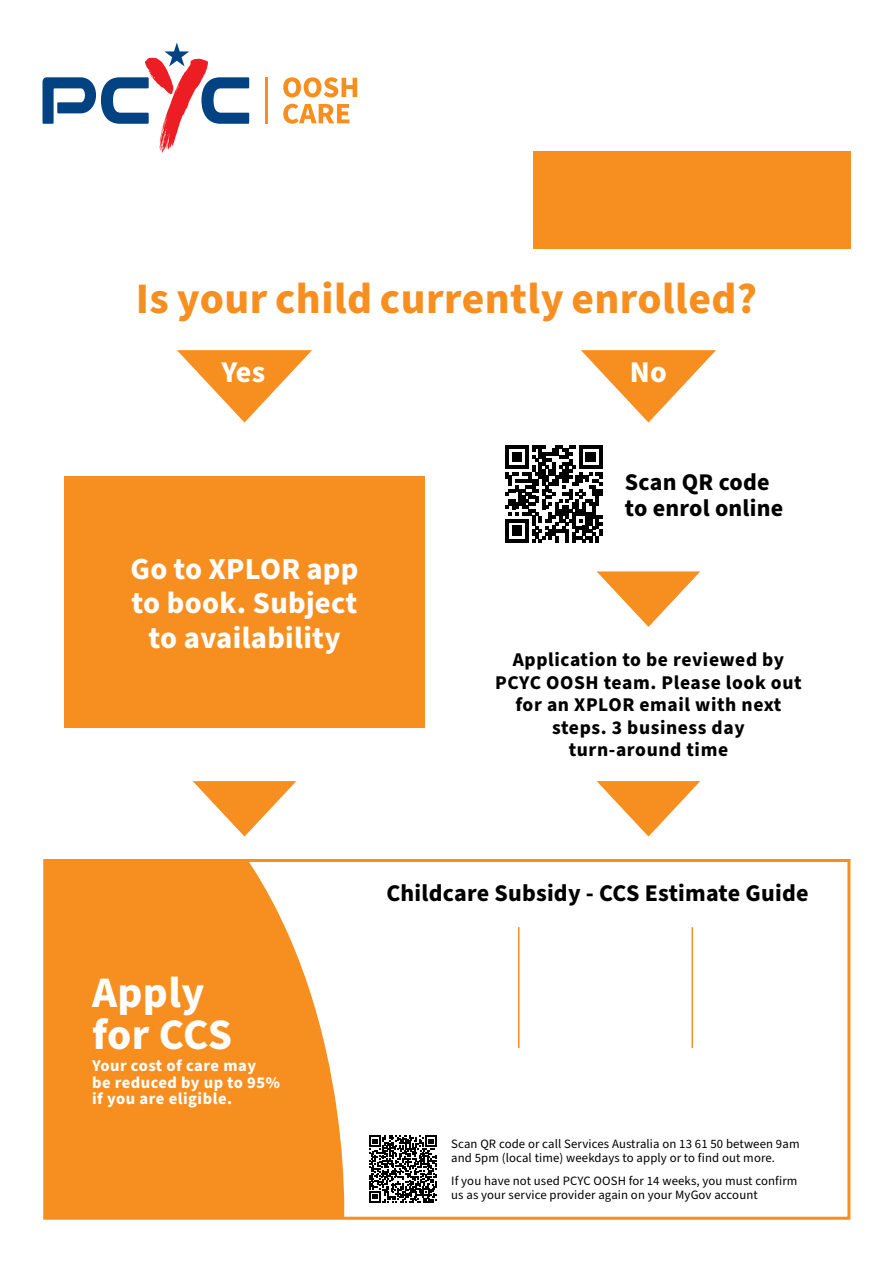
<style>
.page{position:relative;width:893px;height:1263px;background:#fff}
.page>*{position:absolute;margin:0;border:0;box-sizing:border-box;transform-origin:0 0}
.t1{font:700 43.5px "Source Sans Pro";letter-spacing:.01em;color:#f78f20}
.t2{font:700 43.5px/42px "Source Sans Pro";letter-spacing:.01em;color:#fff}
.t3{font:700 30.6px/34.3px "Source Sans Pro";letter-spacing:.01em;color:#fff;text-align:center}
.t4{font:700 30.15px "Source Sans Pro";color:#fff}
.t5{font:700 24px/26.8px "Source Sans Pro";letter-spacing:.01em;color:#000}
.t6{font:700 19.5px/22.5px "Source Sans Pro";letter-spacing:.03em;color:#000;text-align:center}
.t7{font:700 16.5px/16.5px "Source Sans Pro";letter-spacing:.03em;color:#fff}
.t8{font:12.75px/14.2px "Source Sans Pro";letter-spacing:.01em;color:#000}
</style>
<div class="page">
<svg style="left:47px;top:863px;width:298px;height:353px;background:#f79a36"></svg>
<div style="left:43px;top:859px;width:807px;height:361px;border:3px solid #f78f20"></div>
<div style="left:533px;top:151px;width:317px;height:98px;background:#f78f20"></div>
<svg style="left:283px;top:77px;width:74px;height:20px"></svg>
<svg style="left:283px;top:104px;width:66px;height:20px"></svg>
<hr style="left:265px;top:77px;width:2px;height:47px;background:#f78f20">
<svg style="left:43px;top:43px;width:206px;height:110px"></svg>
<svg style="left:369px;top:1135px;width:68px;height:68px"></svg>
<hr style="left:518px;top:927px;width:2px;height:121px;background:#f78f20">
<hr style="left:691px;top:927px;width:2px;height:121px;background:#f78f20">
<svg style="left:581px;top:350px;width:135px;height:72px"></svg>
<svg style="left:597px;top:571px;width:103px;height:56px"></svg>
<svg style="left:597px;top:781px;width:103px;height:55px"></svg>
<svg style="left:193px;top:781px;width:103px;height:55px"></svg>
<div style="left:64px;top:476px;width:361px;height:251px;background:#f78f20"></div>
<svg style="left:177px;top:350px;width:135px;height:72px"></svg>
<svg style="left:505px;top:445px;width:97px;height:98px"></svg>
<h1 class="t1" style="left:136px;top:269px;width:623px">Is your child currently enrolled?</h1>
<h3 class="t4" style="left:221px;top:352px;width:45px">Yes</h3>
<h2 class="t3" style="left:131px;top:552px;width:229px">Go to XPLOR app to book. Subject to availability</h2>
<h3 class="t4" style="left:630px;top:352px;width:39px">No</h3>
<h3 class="t5" style="left:625px;top:469px;width:160px">Scan QR code to enrol online</h3>
<h3 class="t6" style="left:495px;top:649px;width:308px">Application to be reviewed by<br>PCYC OOSH team. Please look out for an XPLOR email with next steps. 3 business day turn-around time</h3>
<h1 class="t2" style="left:92px;top:973px;width:141px">Apply for CCS</h1>
<p class="t7" style="left:92px;top:1058px;width:189px">Your cost of care may<br>be reduced by up to 95% if you are eligible.</p>
<h3 class="t5" style="left:386px;top:880px;width:424px">Childcare Subsidy - CCS Estimate Guide</h3>
<p class="t8" style="left:451px;top:1137px;width:350px">Scan QR code or call Services Australia on 13 61 50 between 9am and 5pm (local time) weekdays to apply or to find out more.</p>
<p class="t8" style="left:451px;top:1174px;width:348px">If you have not used PCYC OOSH for 14 weeks, you must confirm us as your service provider again on your MyGov account</p>
</div>
